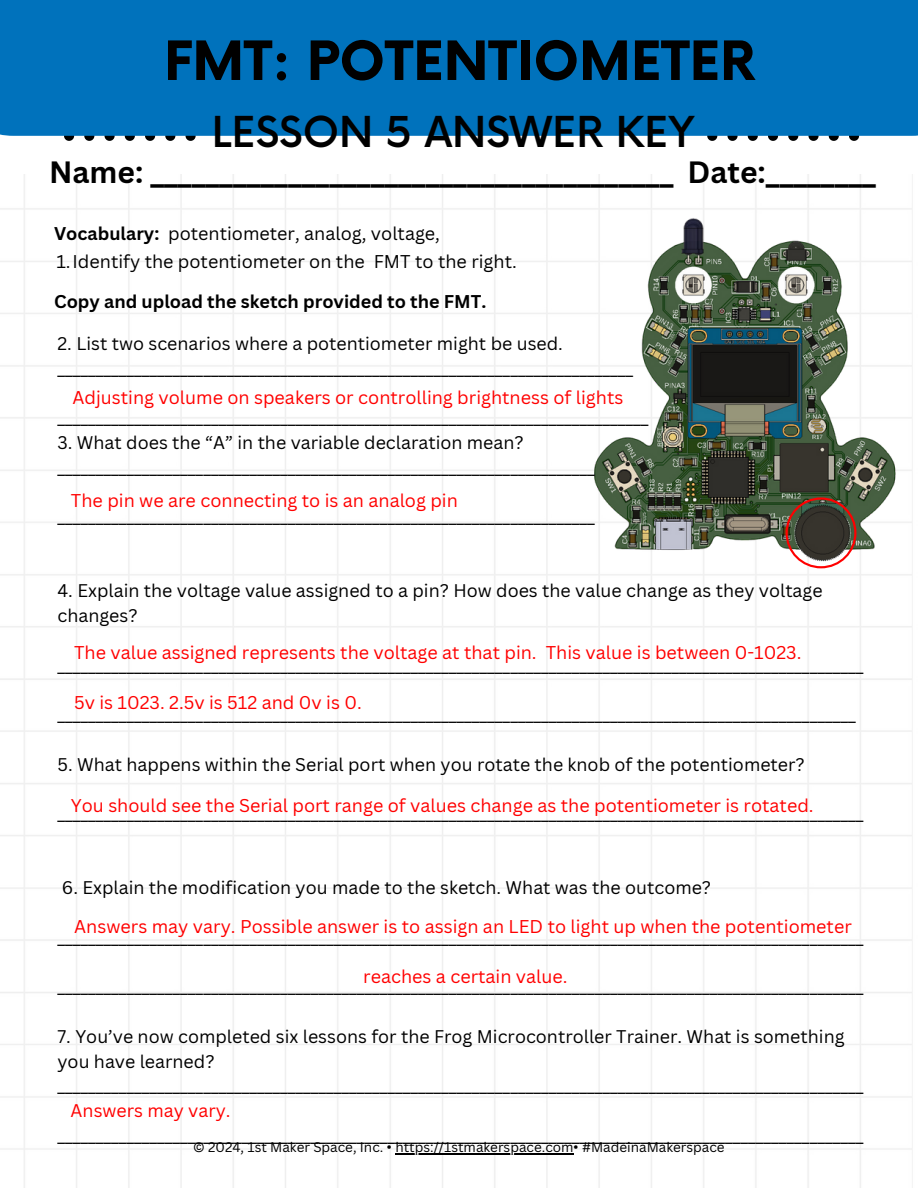
<style>
.page{position:relative;width:918px;height:1188px;background:#fff}
.page>*{position:absolute;margin:0;border:0;box-sizing:border-box;transform-origin:0 0}
.t1{font:700 52.8px "Now";color:#000}
.t2{font:500 41.55px "Now";color:#000}
.t3{font:700 30px "Canva Sans";color:#000}
.t4{font:18px "Canva Sans";color:#f00}
.t5{font:18px "Canva Sans";color:#000}
.t6{font:700 18px "Canva Sans";color:#000}
.t7{font:17.85px/24.8px "Canva Sans";color:#000}
.t8{font:17.85px "Canva Sans";color:#f00}
.t9{font:13.5px "Canva Sans";color:#000}
.s1{font-weight:700}
</style>
<div class="page">
<svg style="left:64px;top:136px;width:132px;height:5px"></svg>
<svg style="left:707px;top:136px;width:152px;height:5px"></svg>
<img style="left:0;top:174px;width:913px;height:1014px">
<div style="left:0;top:0;width:918px;height:136px;background:#0072bc"></div>
<img style="left:575px;top:210px;width:331px;height:358px">
<hr style="left:395px;top:1153px;width:179px;height:1px;background:#000">
<svg style="left:786px;top:497px;width:70px;height:71px;background:#6b594f"></svg>
<h1 class="t1" style="left:164px;top:32px;width:593px">FMT: POTENTIOMETER</h1>
<h2 class="t2" style="left:212px;top:110px;width:484px">LESSON 5 ANSWER KEY</h2>
<h3 class="t3" style="left:49px;top:151px;width:828px">Name: ______________________________________ Date:________</h3>
<p class="t5" style="left:54px;top:221px;width:387px"><span class="s1">Vocabulary:</span> potentiometer, analog, voltage,</p>
<p class="t5" style="left:56px;top:249px;width:462px">1.Identify the potentiometer on the FMT to the right.</p>
<p class="t6" style="left:54px;top:288px;width:434px">Copy and upload the sketch provided to the FMT.</p>
<p class="t7" style="left:58px;top:331px;width:577px">2. List two scenarios where a potentiometer might be used. ___________________________________________________________________________</p>
<p class="t4" style="left:72px;top:385px;width:552px">Adjusting volume on speakers or controlling brightness of lights</p>
<p class="t7" style="left:58px;top:405px;width:592px">_____________________________________________________________________________</p>
<p class="t7" style="left:58px;top:430px;width:539px">3. What does the “A” in the variable declaration mean? ______________________________________________________________________</p>
<p class="t4" style="left:71px;top:488px;width:389px">The pin we are connecting to is an analog pin</p>
<p class="t7" style="left:58px;top:504px;width:539px">______________________________________________________________________</p>
<p class="t7" style="left:58px;top:578px;width:767px">4. Explain the voltage value assigned to a pin? How does the value change as they voltage changes?</p>
<p class="t4" style="left:74px;top:640px;width:729px">The value assigned represents the voltage at that pin. This value is between 0-1023.</p>
<p class="t4" style="left:74px;top:689px;width:289px">5v is 1023. 2.5v is 512 and 0v is 0.</p>
<p class="t7" style="left:58px;top:652px;width:807px">_________________________________________________________________________________________________________</p>
<p class="t7" style="left:58px;top:702px;width:800px">________________________________________________________________________________________________________</p>
<p class="t7" style="left:58px;top:751px;width:749px">5. What happens within the Serial port when you rotate the knob of the potentiometer?</p>
<p class="t4" style="left:71px;top:793px;width:744px">You should see the Serial port range of values change as the potentiometer is rotated.</p>
<p class="t7" style="left:58px;top:801px;width:807px">_________________________________________________________________________________________________________</p>
<p class="t7" style="left:62px;top:875px;width:651px">6. Explain the modification you made to the sketch. What was the outcome?</p>
<p class="t4" style="left:74px;top:914px;width:779px">Answers may vary. Possible answer is to assign an LED to light up when the potentiometer</p>
<p class="t4" style="left:363px;top:963px;width:206px">reaches a certain value.</p>
<p class="t7" style="left:58px;top:925px;width:807px">_________________________________________________________________________________________________________</p>
<p class="t7" style="left:58px;top:974px;width:807px">_________________________________________________________________________________________________________</p>
<p class="t7" style="left:58px;top:1024px;width:807px">7. You’ve now completed six lessons for the Frog Microcontroller Trainer. What is something you have learned? _________________________________________________________________________________________________________</p>
<p class="t8" style="left:71px;top:1098px;width:162px">Answers may vary.</p>
<p class="t7" style="left:58px;top:1123px;width:807px">_________________________________________________________________________________________________________</p>
<p class="t9" style="left:193px;top:1137px;width:533px">© 2024, 1st Maker Space, Inc. ∙ https://1stmakerspace.com∙ #MadeinaMakerspace</p>
</div>
